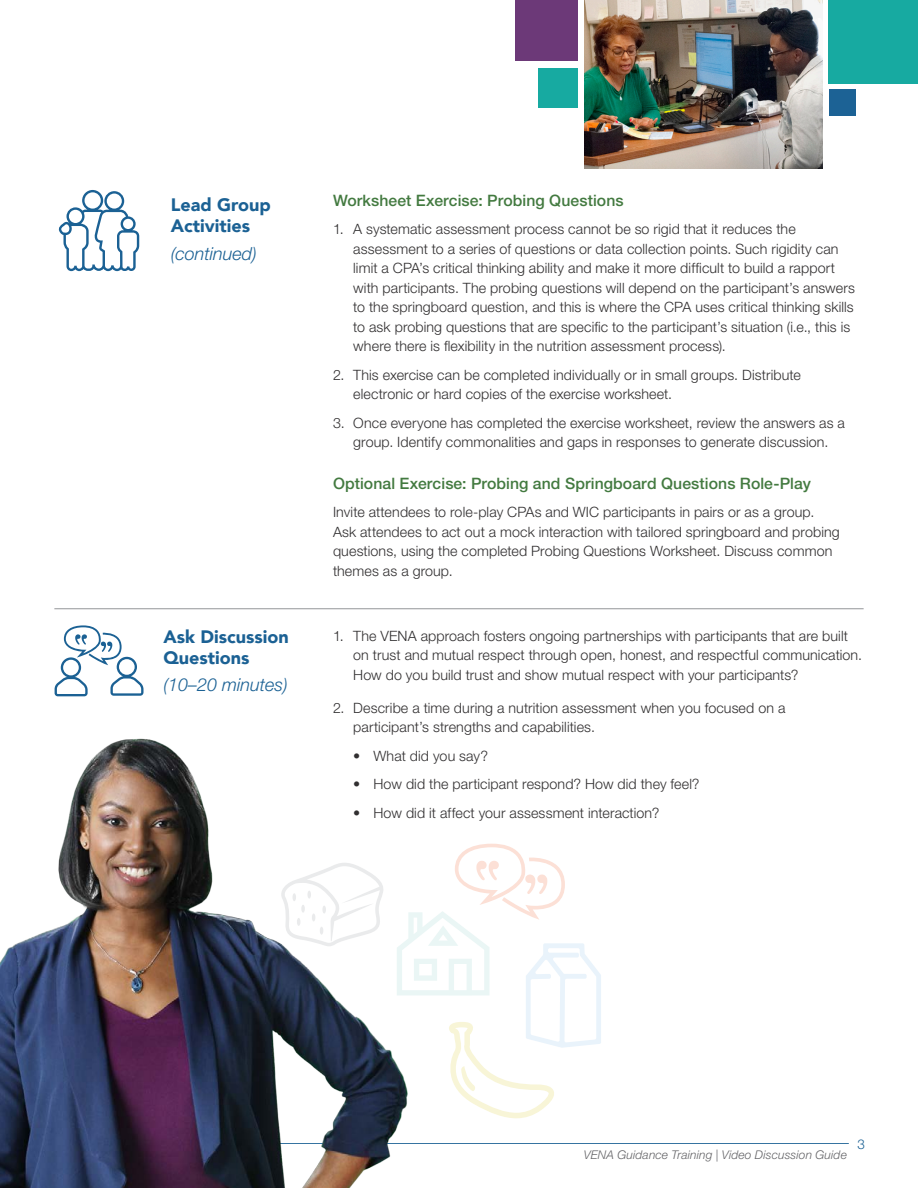
<style>
.page{position:relative;width:918px;height:1188px;background:#fff}
.page>*{position:absolute;margin:0;border:0;box-sizing:border-box;transform-origin:0 0}
.t1{font:900 18px/21px "Avenir";color:#1b6194}
.t2{font:italic 300 18px "Helvetica Neue LT Std";color:#1b6194}
.t3{font:500 15.75px "Helvetica Neue LT Std";letter-spacing:.005em;color:#437a40}
.t4{font:300 14.25px/19.5px "Helvetica Neue LT Std";letter-spacing:.01em;color:#312f30}
.t5{font:300 13.5px "Helvetica Neue LT Std";color:#1b6194}
.t6{font:italic 300 12px "Helvetica Neue LT Std";letter-spacing:.015em;color:#636366}
</style>
<div class="page">
<hr style="left:54px;top:1143px;width:795px;height:1px;background:#1b6194">
<hr style="left:54px;top:608px;width:810px;height:1px;background:#939598">
<svg style="left:58px;top:190px;width:81px;height:81px"></svg>
<img style="left:584px;top:0;width:238px;height:169px">
<svg style="left:60px;top:625px;width:77px;height:53px"></svg>
<img style="left:0;top:678px;width:443px;height:510px">
<svg style="left:281px;top:863px;width:104px;height:83px"></svg>
<svg style="left:397px;top:844px;width:204px;height:274px"></svg>
<div style="left:515px;top:0;width:63px;height:61px;background:#6c3978"></div>
<div style="left:538px;top:68px;width:40px;height:39px;background:#17aaa1"></div>
<div style="left:829px;top:89px;width:27px;height:27px;background:#1c6295"></div>
<div style="left:829px;top:0;width:89px;height:83px;background:#17aaa1"></div>
<p class="t1" style="left:171px;top:194px;width:101px">Lead Group<br>Activities</p>
<p class="t2" style="left:171px;top:243px;width:88px">(continued)</p>
<h3 class="t1" style="left:163px;top:625px;width:127px">Ask Discussion<br>Questions</h3>
<h3 class="t2" style="left:163px;top:674px;width:126px">(10–20 minutes)</h3>
<h4 class="t3" style="left:333px;top:191px;width:292px">Worksheet Exercise: Probing Questions</h4>
<p class="t4" style="left:353px;top:219px;width:503px;text-indent:-20px">1. A systematic assessment process cannot be so rigid that it reduces the assessment to a series of questions or data collection points. Such rigidity can limit a CPA’s critical thinking ability and make it more difficult to build a rapport with participants. The probing questions will depend on the participant’s answers to the springboard question, and this is where the CPA uses critical thinking skills to ask probing questions that are specific to the participant’s situation (i.e., this is where there is flexibility in the nutrition assessment process).</p>
<p class="t4" style="left:353px;top:365px;width:449px;text-indent:-20px">2. This exercise can be completed individually or in small groups. Distribute electronic or hard copies of the exercise worksheet.</p>
<p class="t4" style="left:333px;top:413px;width:513px;text-align:center">3. Once everyone has completed the exercise worksheet, review the answers as a group. Identify commonalities and gaps in responses to generate discussion.</p>
<h4 class="t3" style="left:333px;top:474px;width:479px">Optional Exercise: Probing and Springboard Questions Role-Play</h4>
<p class="t4" style="left:333px;top:502px;width:508px">Invite attendees to role-play CPAs and WIC participants in pairs or as a group.<br>Ask attendees to act out a mock interaction with tailored springboard and probing questions, using the completed Probing Questions Worksheet. Discuss common themes as a group.</p>
<p class="t4" style="left:353px;top:626px;width:510px;text-indent:-20px">1. The VENA approach fosters ongoing partnerships with participants that are built on trust and mutual respect through open, honest, and respectful communication.<br>How do you build trust and show mutual respect with your participants?</p>
<p class="t4" style="left:353px;top:698px;width:434px;text-indent:-20px">2. Describe a time during a nutrition assessment when you focused on a participant’s strengths and capabilities.</p>
<p class="t4" style="left:353px;top:746px;width:136px">• What did you say?</p>
<p class="t4" style="left:353px;top:774px;width:348px">• How did the participant respond? How did they feel?</p>
<p class="t4" style="left:353px;top:803px;width:308px">• How did it affect your assessment interaction?</p>
<p class="t6" style="left:584px;top:1147px;width:265px">VENA Guidance Training | Video Discussion Guide</p>
<p class="t5" style="left:858px;top:1136px;width:9px">3</p>
</div>
